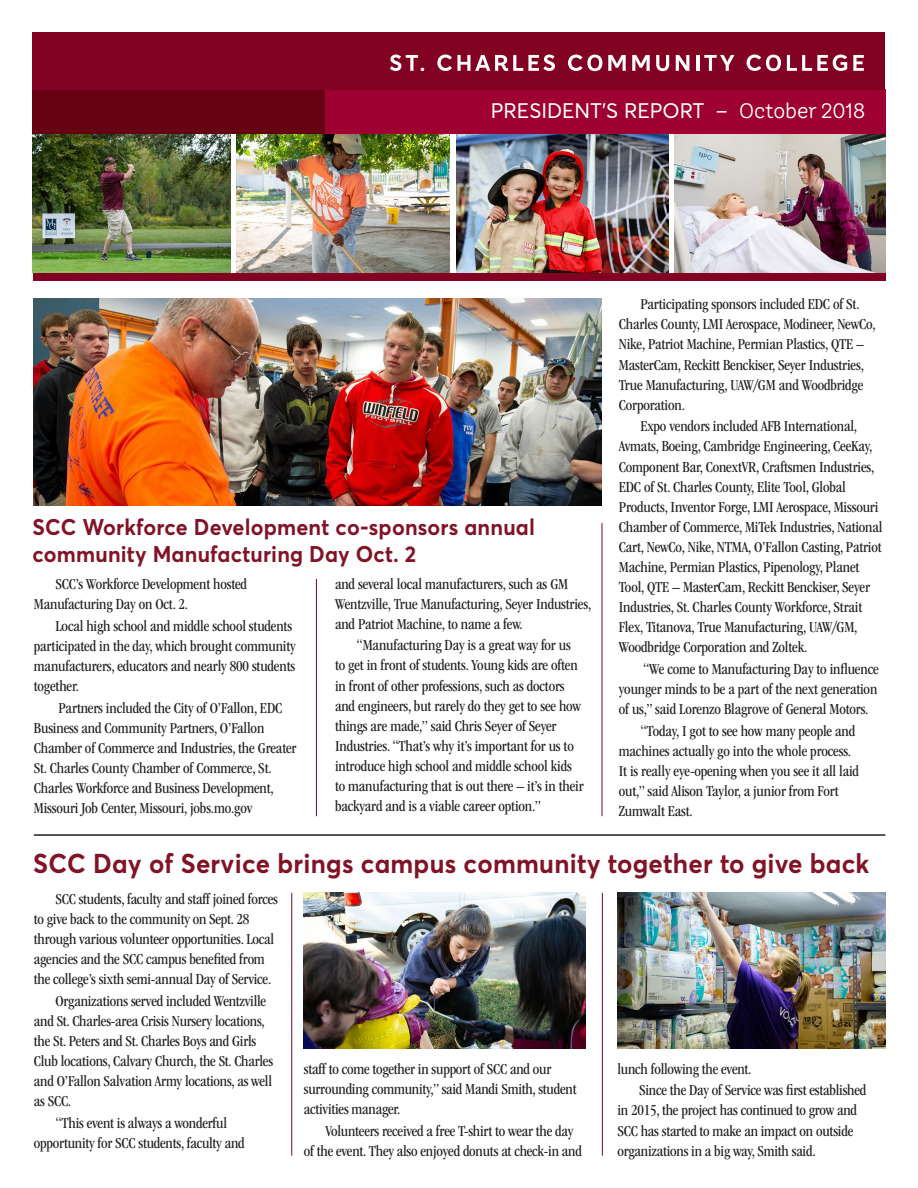
<style>
.page{position:relative;width:918px;height:1188px;background:#fff}
.page>*{position:absolute;margin:0;border:0;box-sizing:border-box;transform-origin:0 0}
.t1{font:700 27px "Averta";letter-spacing:.01em;color:#821326;scale:.95 1}
.t2{font:700 22.5px/27px "Averta";letter-spacing:.01em;color:#821326;scale:.95 1}
.t3{font:20.85px "Averta";color:#fff}
.t4{font:condensed 15.75px/20.1px "ITC Garamond Std";letter-spacing:-.01em;color:#231f20}
.s1{font-family:"TT Hazelnuts"}
</style>
<div class="page">
<img style="left:237px;top:134px;width:212px;height:139px">
<div style="left:33px;top:273px;width:853px;height:7px;background:#820123"></div>
<img style="left:33px;top:134px;width:198px;height:139px">
<img style="left:675px;top:134px;width:210px;height:139px">
<img style="left:456px;top:134px;width:212px;height:139px">
<div style="left:32px;top:88px;width:853px;height:46px;background:#660013"></div>
<div style="left:325px;top:90px;width:560px;height:44px;background:#9e0131"></div>
<div style="left:32px;top:32px;width:853px;height:58px;background:#820123"></div>
<hr style="left:34px;top:834px;width:851px;height:2px;background:#231f20">
<hr style="left:292px;top:893px;width:1px;height:263px;background:#820123">
<hr style="left:602px;top:893px;width:1px;height:263px;background:#820123">
<svg style="left:390px;top:55px;width:34px;height:16px"></svg>
<svg style="left:437px;top:55px;width:118px;height:16px"></svg>
<svg style="left:568px;top:55px;width:34px;height:16px"></svg>
<svg style="left:608px;top:55px;width:18px;height:16px"></svg>
<svg style="left:632px;top:55px;width:18px;height:16px"></svg>
<svg style="left:656px;top:55px;width:13px;height:16px"></svg>
<svg style="left:676px;top:55px;width:13px;height:16px"></svg>
<hr style="left:696px;top:55px;width:3px;height:16px;background:#fff">
<svg style="left:704px;top:55px;width:30px;height:16px"></svg>
<svg style="left:747px;top:55px;width:34px;height:16px"></svg>
<svg style="left:787px;top:55px;width:60px;height:16px"></svg>
<svg style="left:853px;top:55px;width:11px;height:16px"></svg>
<hr style="left:316px;top:579px;width:1px;height:237px;background:#820123">
<hr style="left:602px;top:523px;width:1px;height:293px;background:#820123">
<img style="left:33px;top:298px;width:569px;height:207px">
<img style="left:304px;top:893px;width:282px;height:156px">
<img style="left:618px;top:893px;width:268px;height:156px">
<p class="t3" style="left:491px;top:96px;width:376px">PRESIDENT’S REPORT – <span class="s1">October 2018</span></p>
<p class="t4" style="left:619px;top:294px;width:258px;text-indent:22px">Participating sponsors included EDC of St.<br>Charles County, LMI Aerospace, Modineer, NewCo, Nike, Patriot Machine, Permian Plastics, QTE – MasterCam, Reckitt Benckiser, Seyer Industries, True Manufacturing, UAW/GM and Woodbridge Corporation.</p>
<p class="t4" style="left:619px;top:416px;width:265px;text-indent:22px">Expo vendors included AFB International, Avmats, Boeing, Cambridge Engineering, CeeKay, Component Bar, ConextVR, Craftsmen Industries, EDC of St. Charles County, Elite Tool, Global Products, Inventor Forge, LMI Aerospace, Missouri Chamber of Commerce, MiTek Industries, National Cart, NewCo, Nike, NTMA, O’Fallon Casting, Patriot Machine, Permian Plastics, Pipenology, Planet Tool, QTE – MasterCam, Reckitt Benckiser, Seyer Industries, St. Charles County Workforce, Strait Flex, Titanova, True Manufacturing, UAW/GM, Woodbridge Corporation and Zoltek.</p>
<p class="t4" style="left:619px;top:659px;width:261px;text-align:justify;text-indent:24px">“We come to Manufacturing Day to influence younger minds to be a part of the next generation of us,” said Lorenzo Blagrove of General Motors.</p>
<p class="t4" style="left:619px;top:721px;width:242px;text-indent:22px">“Today, I got to see how many people and machines actually go into the whole process.<br>It is really eye-opening when you see it all laid out,” said Alison Taylor, a junior from Fort Zumwalt East.</p>
<p class="t1" style="left:33px;top:846px;width:882px">SCC Day of Service brings campus community together to give back</p>
<p class="t2" style="left:32px;top:514px;width:531px">SCC Workforce Development co-sponsors annual community Manufacturing Day Oct. 2</p>
<p class="t4" style="left:34px;top:574px;width:215px;text-indent:22px">SCC’s Workforce Development hosted<br>Manufacturing Day on Oct. 2.</p>
<p class="t4" style="left:34px;top:616px;width:263px;text-indent:22px">Local high school and middle school students participated in the day, which brought community manufacturers, educators and nearly 800 students together.</p>
<p class="t4" style="left:34px;top:698px;width:264px;text-indent:25px">Partners included the City of O’Fallon, EDC Business and Community Partners, O’Fallon Chamber of Commerce and Industries, the Greater St. Charles County Chamber of Commerce, St.<br>Charles Workforce and Business Development, Missouri Job Center, Missouri, jobs.mo.gov</p>
<p class="t4" style="left:335px;top:574px;width:258px">and several local manufacturers, such as GM<br>Wentzville, True Manufacturing, Seyer Industries, and Patriot Machine, to name a few.</p>
<p class="t4" style="left:335px;top:635px;width:250px;text-indent:22px">“Manufacturing Day is a great way for us to get in front of students. Young kids are often in front of other professions, such as doctors and engineers, but rarely do they get to see how things are made,” said Chris Seyer of Seyer Industries. “That’s why it’s important for us to introduce high school and middle school kids to manufacturing that is out there – it’s in their backyard and is a viable career option.”</p>
<p class="t4" style="left:34px;top:889px;width:246px;text-indent:22px">SCC students, faculty and staff joined forces to give back to the community on Sept. 28 through various volunteer opportunities. Local agencies and the SCC campus benefited from the college’s sixth semi-annual Day of Service.</p>
<p class="t4" style="left:34px;top:991px;width:241px;text-indent:22px">Organizations served included Wentzville and St. Charles-area Crisis Nursery locations, the St. Peters and St. Charles Boys and Girls Club locations, Calvary Church, the St. Charles and O’Fallon Salvation Army locations, as well as SCC.</p>
<p class="t4" style="left:34px;top:1113px;width:212px;text-align:center">“This event is always a wonderful opportunity for SCC students, faculty and</p>
<p class="t4" style="left:304px;top:1059px;width:274px">staff to come together in support of SCC and our surrounding community,” said Mandi Smith, student activities manager.</p>
<p class="t4" style="left:304px;top:1121px;width:280px;text-indent:22px">Volunteers received a free T-shirt to wear the day of the event. They also enjoyed donuts at check-in and</p>
<p class="t4" style="left:618px;top:1059px;width:136px">lunch following the event.</p>
<p class="t4" style="left:618px;top:1080px;width:250px;text-indent:22px">Since the Day of Service was first established in 2015, the project has continued to grow and SCC has started to make an impact on outside organizations in a big way, Smith said.</p>
</div>
